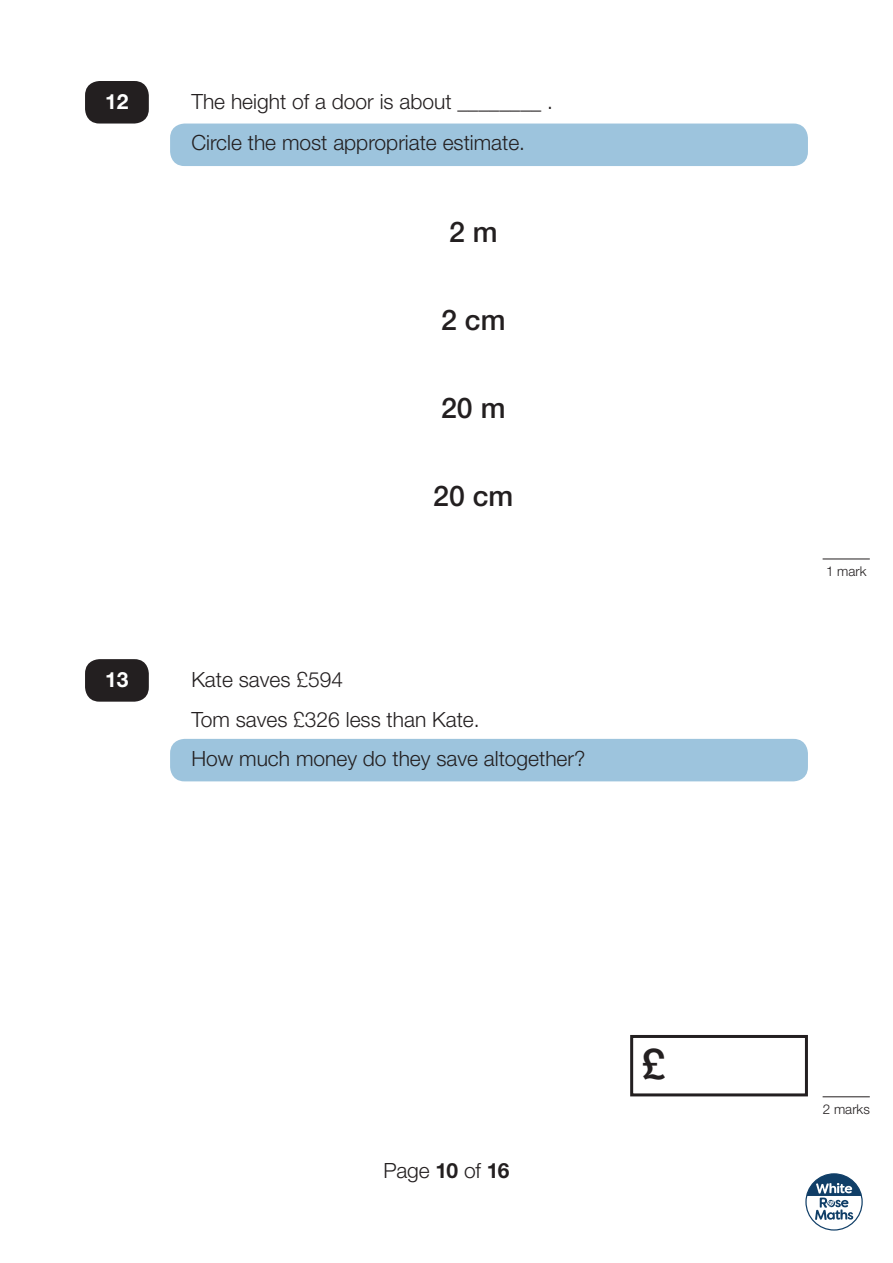
<style>
.page{position:relative;width:893px;height:1263px;background:#fff}
.page>*{position:absolute;margin:0;border:0;box-sizing:border-box;transform-origin:0 0}
.t1{font:500 42px "Helvetica Neue";color:#231f20}
.t2{font:500 28.5px "Helvetica Neue";color:#231f20}
.t3{font:300 21px "Helvetica Neue";color:#231f20}
.t4{font:700 21px "Helvetica Neue";color:#fff}
.t5{font:300 13.5px "Helvetica Neue";color:#231f20}
.s1{font-weight:700}
</style>
<div class="page">
<svg style="left:805px;top:1173px;width:58px;height:57px"></svg>
<div style="left:85px;top:659px;width:64px;height:43px;background:#231f20;border-radius:14px"></div>
<div style="left:170px;top:739px;width:638px;height:42px;background:#9dc4dd;border-radius:14px"></div>
<hr style="left:823px;top:1096px;width:47px;height:1px;background:#231f20">
<div style="left:630px;top:1035px;width:178px;height:61px;border:3px solid #231f20"></div>
<div style="left:85px;top:81px;width:64px;height:43px;background:#231f20;border-radius:14px"></div>
<div style="left:170px;top:124px;width:638px;height:42px;background:#9dc4dd;border-radius:14px"></div>
<hr style="left:823px;top:559px;width:47px;height:1px;background:#231f20">
<p class="t4" style="left:105px;top:88px;width:25px">12</p>
<p class="t3" style="left:191px;top:88px;width:363px">The height of a door is about ________ .</p>
<p class="t3" style="left:191px;top:130px;width:335px">Circle the most appropriate estimate.</p>
<p class="t2" style="left:449px;top:215px;width:50px">2 m</p>
<p class="t2" style="left:441px;top:303px;width:66px">2 cm</p>
<p class="t2" style="left:441px;top:391px;width:66px">20 m</p>
<p class="t2" style="left:433px;top:478px;width:82px">20 cm</p>
<p class="t4" style="left:105px;top:666px;width:25px">13</p>
<p class="t3" style="left:191px;top:666px;width:153px">Kate saves £594</p>
<p class="t3" style="left:191px;top:706px;width:290px">Tom saves £326 less than Kate.</p>
<p class="t3" style="left:191px;top:746px;width:396px">How much money do they save altogether?</p>
<p class="t3" style="left:384px;top:1157px;width:127px">Page <span class="s1">10</span> of <span class="s1">16</span></p>
<p class="t1" style="left:642px;top:1039px;width:25px">£</p>
<p class="t5" style="left:826px;top:563px;width:42px">1 mark</p>
<p class="t5" style="left:823px;top:1101px;width:49px">2 marks</p>
</div>
